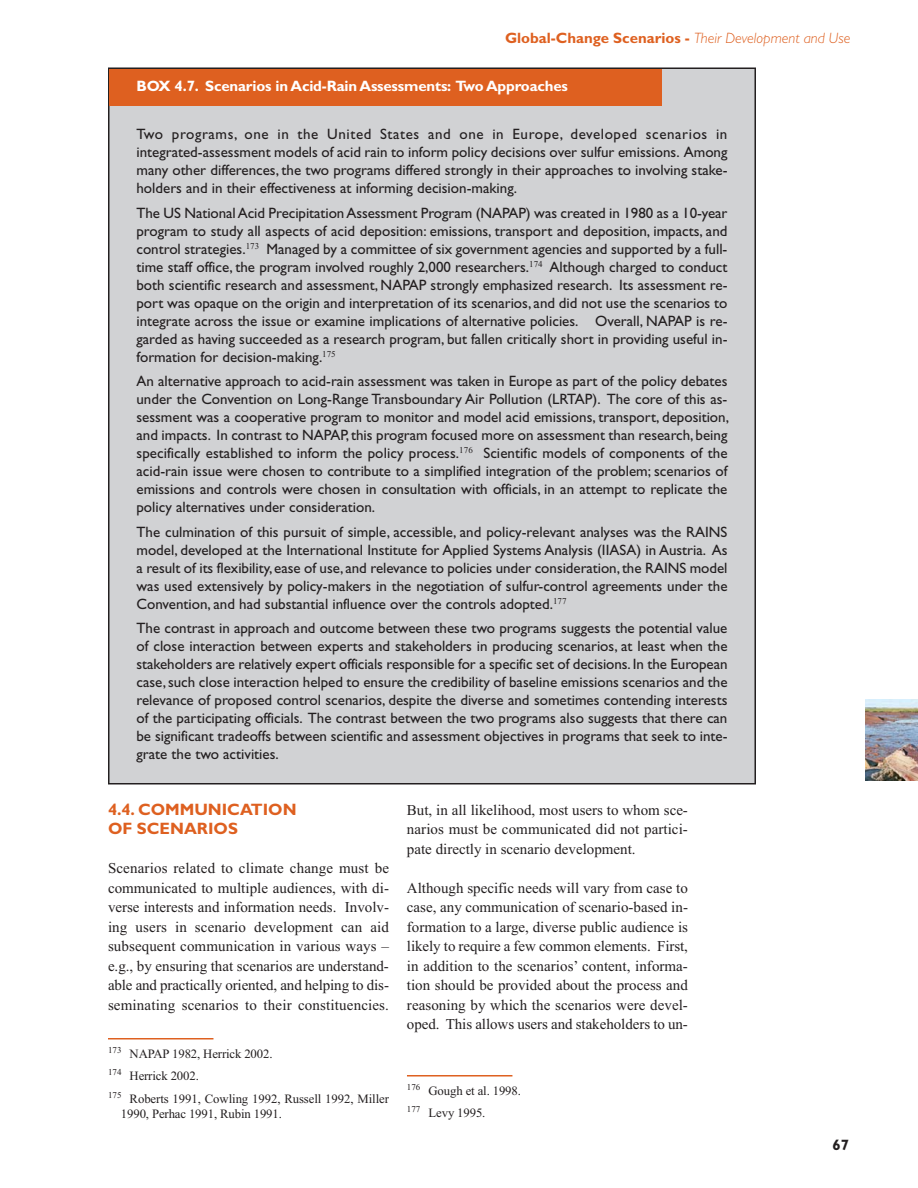
<style>
.page{position:relative;width:918px;height:1188px;background:#fff}
.page>*{position:absolute;margin:0;border:0;box-sizing:border-box;transform-origin:0 0}
.t1{font:700 16.5px/19.5px "Gill Sans";color:#de6020}
.t2{font:15px/18px "Gill Sans";color:#231f20;text-align:justify}
.t3{font:15px/19.5px "Times New Roman";color:#231f20;text-align:justify}
.t4{font:700 15px "Gill Sans";letter-spacing:-.01em;color:#fff}
.t5{font:700 15px "Gill Sans";color:#de6020}
.t6{font:700 15px "Gill Sans";color:#231f20}
.t7{font:12.75px/22.5px "Times New Roman";letter-spacing:-.01em;color:#231f20}
.s1{font-weight:300;font-style:italic}
</style>
<div class="page">
<img style="left:866px;top:700px;width:52px;height:81px">
<div style="left:109px;top:68px;width:646px;height:716px;background:#d1d2d4"></div>
<div style="left:110px;top:69px;width:552px;height:37px;background:#de6020"></div>
<hr style="left:108px;top:1038px;width:105px;height:2px;background:#de6020">
<hr style="left:407px;top:1075px;width:105px;height:2px;background:#de6020">
<p class="t5" style="left:505px;top:33px;width:347px">Global-Change Scenarios - <span class="s1">Their Development and Use</span></p>
<p class="t4" style="left:136px;top:81px;width:433px">BOX 4.7. Scenarios in Acid-Rain Assessments: Two Approaches</p>
<p class="t2" style="left:136px;top:127px;width:593px">Two programs, one in the United States and one in Europe, developed scenarios in integrated-assessment models of acid rain to inform policy decisions over sulfur emissions. Among many other differences, the two programs differed strongly in their approaches to involving stake&shy;holders and in their effectiveness at informing decision-making.</p>
<p class="t2" style="left:136px;top:205px;width:593px">The US National Acid Precipitation Assessment Program (NAPAP) was created in 1980 as a 10-year program to study all aspects of acid deposition: emissions, transport and deposition, impacts, and control strategies.<sup>173</sup> Managed by a committee of six government agencies and supported by a full&shy;time staff office, the program involved roughly 2,000 researchers.<sup>174</sup> Although charged to conduct both scientific research and assessment, NAPAP strongly emphasized research. Its assessment re&shy;port was opaque on the origin and interpretation of its scenarios, and did not use the scenarios to integrate across the issue or examine implications of alternative policies. Overall, NAPAP is re&shy;garded as having succeeded as a research program, but fallen critically short in providing useful in&shy;formation for decision-making.<sup>175</sup></p>
<p class="t2" style="left:136px;top:374px;width:594px">An alternative approach to acid-rain assessment was taken in Europe as part of the policy debates under the Convention on Long-Range Transboundary Air Pollution (LRTAP). The core of this as&shy;sessment was a cooperative program to monitor and model acid emissions, transport, deposition, and impacts. In contrast to NAPAP, this program focused more on assessment than research, being specifically established to inform the policy process.<sup>176</sup> Scientific models of components of the acid-rain issue were chosen to contribute to a simplified integration of the problem; scenarios of emissions and controls were chosen in consultation with officials, in an attempt to replicate the policy alternatives under consideration.</p>
<p class="t2" style="left:137px;top:524px;width:593px">The culmination of this pursuit of simple, accessible, and policy-relevant analyses was the RAINS model, developed at the International Institute for Applied Systems Analysis (IIASA) in Austria. As a result of its flexibility, ease of use, and relevance to policies under consideration, the RAINS model was used extensively by policy-makers in the negotiation of sulfur-control agreements under the Convention, and had substantial influence over the controls adopted.<sup>177</sup></p>
<p class="t2" style="left:136px;top:621px;width:593px">The contrast in approach and outcome between these two programs suggests the potential value of close interaction between experts and stakeholders in producing scenarios, at least when the stakeholders are relatively expert officials responsible for a specific set of decisions. In the European case, such close interaction helped to ensure the credibility of baseline emissions scenarios and the relevance of proposed control scenarios, despite the diverse and sometimes contending interests of the participating officials. The contrast between the two programs also suggests that there can be significant tradeoffs between scientific and assessment objectives in programs that seek to inte&shy;grate the two activities.</p>
<p class="t1" style="left:108px;top:801px;width:190px">4.4. COMMUNICATION<br>OF SCENARIOS</p>
<p class="t3" style="left:108px;top:860px;width:283px">Scenarios related to climate change must be communicated to multiple audiences, with di&shy;verse interests and information needs. Involv&shy;ing users in scenario development can aid subsequent communication in various ways – e.g., by ensuring that scenarios are understand&shy;able and practically oriented, and helping to dis&shy;seminating scenarios to their constituencies.</p>
<p class="t7" style="left:108px;top:1043px;width:282px"><sup>173</sup> NAPAP 1982, Herrick 2002.<br><sup>174</sup> Herrick 2002.<br><sup>175</sup> Roberts 1991, Cowling 1992, Russell 1992, Miller</p>
<p class="t7" style="left:121px;top:1103px;width:162px">1990, Perhac 1991, Rubin 1991.</p>
<p class="t3" style="left:407px;top:801px;width:283px">But, in all likelihood, most users to whom sce&shy;narios must be communicated did not partici&shy;pate directly in scenario development.</p>
<p class="t3" style="left:407px;top:879px;width:283px">Although specific needs will vary from case to case, any communication of scenario-based in&shy;formation to a large, diverse public audience is likely to require a few common elements. First, in addition to the scenarios’ content, informa&shy;tion should be provided about the process and reasoning by which the scenarios were devel&shy;oped. This allows users and stakeholders to un-</p>
<p class="t7" style="left:407px;top:1080px;width:115px"><sup>176</sup> Gough et al. 1998.<br><sup>177</sup> Levy 1995.</p>
<p class="t6" style="left:832px;top:1140px;width:18px">67</p>
</div>
